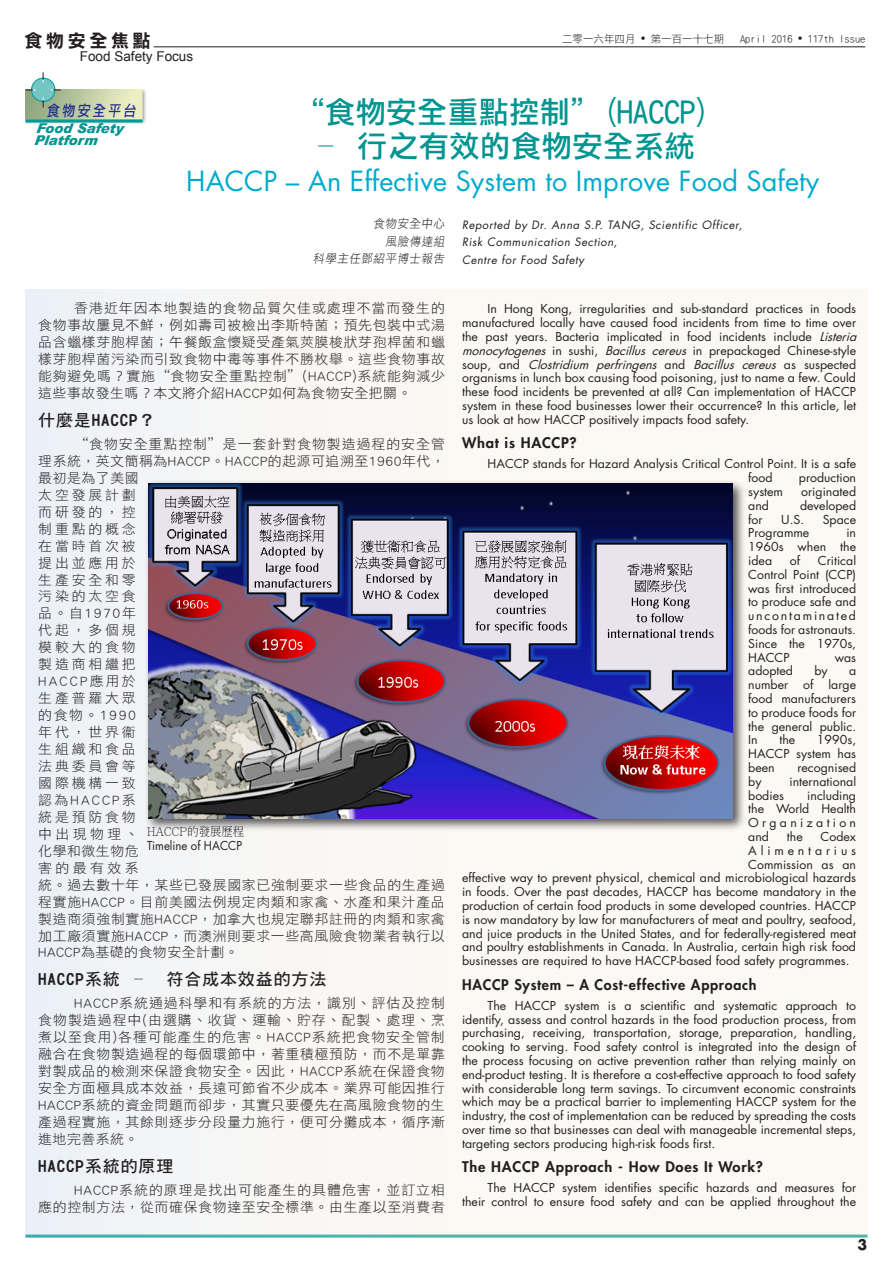
<style>
.page{position:relative;width:893px;height:1263px;background:#fff}
.page>*{position:absolute;margin:0;border:0;box-sizing:border-box;transform-origin:0 0}
.C_title_L{font:30px "DF Li Hei Md WIN BF";letter-spacing:.025em;color:#009590}
.E_title_L{font:27px "Futura";letter-spacing:.005em;color:#00abcd}
.t1{font:18px "DF Li Hei W7 WIN BF";letter-spacing:.2em;color:#231f20}
.C_para_head{font:16.5px "DF Hei Bd HK BF";letter-spacing:.05em;color:#231f20}
.t2{font:15px "DF Li Hei Md WIN BF";color:#24318b;scale:.85 1}
.E_para_head{font:800 14.25px "Futura";letter-spacing:.05em;color:#231f20}
.t3{font:700 14.25px "Futura";color:#231f20}
.C_para_txt{font:13.5px/17px "DF Li Hei W3 WINP BF";letter-spacing:.045em;color:#231f20;text-align:justify}
.C_para_txt-2{font:13.5px/17px "DF Li Hei W3 WINP BF";letter-spacing:.065em;color:#231f20;text-align:right}
.t4{font:italic 900 13.5px "Arial";color:#009590}
.t5{font:13.5px "Arial";color:#231f20}
.E_para_txt{font:12px/13.8px "Futura";color:#231f20;text-align:justify}
.C_reporter{font:12px "DF Hei Lt HK BF";color:#231f20;scale:.95 1}
._6_5英圖註解{font:12px "Futura";color:#231f20;scale:.95 1}
.E_para_txt-2{font:12px "Futura";letter-spacing:.31em;color:#231f20}
._7_5中圖註解{font:300 12px "Adobe Ming Std";color:#231f20;scale:.95 1}
.E_reporter{font:11.25px "Futura";color:#231f20}
.t6{font:10.5px "DF Li Hei W3 WIN BF";color:#231f20}
.s1{font-family:"Arial";font-size:13.5px}
.s2{font-style:italic}
</style>
<div class="page">
<hr style="left:154px;top:47px;width:711px;height:1px;background:#231f20">
<div style="left:26px;top:290px;width:841px;height:947px;background:linear-gradient(to right,#f1f3f7,#fffbf3)"></div>
<div style="left:144px;top:480px;width:602px;height:352px;background:#231f20;opacity:.75"></div>
<img style="left:149px;top:484px;width:584px;height:334px">
<img style="left:26px;top:90px;width:120px;height:34px">
<div style="left:32px;top:78px;width:23px;height:24px;background:#74c5c3;border-radius:50%"></div>
<div style="left:31px;top:78px;width:24px;height:24px;border:1px solid #009c95;border-radius:50%"></div>
<hr style="left:26px;top:120px;width:117px;height:3px;background:#009c95">
<p class="t1" style="left:25px;top:31px;width:127px">食物安全焦點</p>
<p class="t5" style="left:80px;top:47px;width:115px">Food Safety Focus</p>
<p class="t6" style="left:562px;top:33px;width:164px">二零一六年四月 <span class="s1">•</span> 第一百一十七期</p>
<p class="t6" style="left:740px;top:33px;width:127px">April 2016 <span class="s1">•</span> 117th Issue</p>
<p class="t2" style="left:47px;top:103px;width:109px">食物安全平台</p>
<p class="t4" style="left:36px;top:120px;width:89px">Food Safety</p>
<p class="t4" style="left:34px;top:132px;width:67px">Platform</p>
<p class="C_title_L" style="left:294px;top:97px;width:418px">“食物安全重點控制”(HACCP)</p>
<p class="C_title_L" style="left:311px;top:131px;width:385px">– 行之有效的食物安全系統</p>
<p class="E_title_L" style="left:186px;top:163px;width:634px">HACCP – An Effective System to Improve Food Safety</p>
<p class="C_reporter" style="left:373px;top:217px;width:78px">食物安全中心</p>
<p class="C_reporter" style="left:386px;top:235px;width:66px">風險傳達組</p>
<p class="C_reporter" style="left:313px;top:253px;width:141px">科學主任鄧紹平博士報告</p>
<p class="E_reporter" style="left:462px;top:218px;width:284px">Reported by Dr. Anna S.P. TANG, Scientific Officer,</p>
<p class="E_reporter" style="left:462px;top:235px;width:159px">Risk Communication Section,</p>
<p class="E_reporter" style="left:462px;top:253px;width:124px">Centre for Food Safety</p>
<p class="C_para_txt" style="left:38px;top:300px;width:408px;text-indent:36px">香港近年因本地製造的食物品質欠佳或處理不當而發生的食物事故屢見不鮮，例如壽司被檢出李斯特菌；預先包裝中式湯品含蠟樣芽胞桿菌；午餐飯盒懷疑受產氣莢膜梭狀芽孢桿菌和蠟樣芽胞桿菌污染而引致食物中毒等事件不勝枚舉。這些食物事故能夠避免嗎？實施“食物安全重點控制”(HACCP)系統能夠減少這些事故發生嗎？本文將介紹HACCP如何為食物安全把關。</p>
<p class="C_para_head" style="left:38px;top:411px;width:119px">什麼是HACCP？</p>
<p class="C_para_txt" style="left:38px;top:435px;width:408px;text-align:left;text-indent:36px">“食物安全重點控制”是一套針對食物製造過程的安全管理系統，英文簡稱為HACCP。HACCP的起源可追溯至1960年代，最初是為了美國<br>太空發展計劃<br>而研發的，控<br>制重點的概念<br>在當時首次被<br>提出並應用於<br>生產安全和零<br>污染的太空食<br>品。自1970年<br>代起，多個規<br>模較大的食物<br>製造商相繼把<br>HACCP應用於<br>生產普羅大眾<br>的食物。1990<br>年代，世界衞<br>生組織和食品<br>法典委員會等<br>國際機構一致<br>認為HACCP系<br>統是預防食物<br>中出現物理、<br>化學和微生物危<br>害的最有效系<br>統。過去數十年，某些已發展國家已強制要求一些食品的生產過程實施HACCP。目前美國法例規定肉類和家禽、水產和果汁產品製造商須強制實施HACCP，加拿大也規定聯邦註冊的肉類和家禽加工廠須實施HACCP，而澳洲則要求一些高風險食物業者執行以<br>HACCP為基礎的食物安全計劃。</p>
<p class="C_para_head" style="left:38px;top:971px;width:290px">HACCP系統 – 符合成本效益的方法</p>
<p class="C_para_txt" style="left:38px;top:995px;width:408px;text-indent:36px">HACCP系統通過科學和有系統的方法，識別、評估及控制食物製造過程中(由選購、收貨、運輸、貯存、配製、處理、烹煮以至食用)各種可能產生的危害。HACCP系統把食物安全管制融合在食物製造過程的每個環節中，著重積極預防，而不是單靠對製成品的檢測來保證食物安全。因此，HACCP系統在保證食物安全方面極具成本效益，長遠可節省不少成本。業界可能因推行HACCP系統的資金問題而卻步，其實只要優先在高風險食物的生產過程實施，其餘則逐步分段量力施行，便可分攤成本，循序漸進地完善系統。</p>
<p class="C_para_head" style="left:38px;top:1157px;width:137px">HACCP系統的原理</p>
<p class="C_para_txt-2" style="left:38px;top:1181px;width:408px">HACCP系統的原理是找出可能產生的具體危害，並訂立相<br>應的控制方法，從而確保食物達至安全標準。由生產以至消費者</p>
<p class="_7_5中圖註解" style="left:147px;top:825px;width:104px">HACCP的發展歷程</p>
<p class="_6_5英圖註解" style="left:147px;top:838px;width:101px">Timeline of HACCP</p>
<p class="E_para_txt" style="left:462px;top:302px;width:400px;text-align:left;text-indent:26px">In Hong Kong, irregularities and sub-standard practices in foods manufactured locally have caused food incidents from time to time over the past years. Bacteria implicated in food incidents include <span class="s2">Listeria monocytogenes</span> in sushi, <span class="s2">Bacillus cereus</span> in prepackaged Chinese-style s o u p , a n d <span class="s2">Clostridium perfringens</span> a n d <span class="s2">Bacillus cereus</span> a s s u s p e c t e d organisms in lunch box causing food poisoning, just to name a few. Could these food incidents be prevented at all? Can implementation of HACCP system in these food businesses lower their occurrence? In this article, let us look at how HACCP positively impacts food safety.</p>
<p class="E_para_head" style="left:462px;top:434px;width:116px">What is HACCP?</p>
<p class="E_para_txt" style="left:748px;top:457px;width:109px;text-indent:-261px">HACCP stands for Hazard Analysis Critical Control Point. It is a safe food</p>
<p class="E_para_txt" style="left:799px;top:471px;width:59px">production</p>
<p class="E_para_txt" style="left:748px;top:485px;width:36px">system</p>
<p class="E_para_txt" style="left:801px;top:485px;width:56px">originated</p>
<p class="E_para_txt" style="left:748px;top:499px;width:22px">and</p>
<p class="E_para_txt" style="left:800px;top:499px;width:58px">developed</p>
<p class="E_para_txt" style="left:748px;top:512px;width:16px">for</p>
<p class="E_para_txt" style="left:781px;top:512px;width:24px">U.S.</p>
<p class="E_para_txt" style="left:823px;top:512px;width:35px">Space</p>
<p class="E_para_txt" style="left:748px;top:526px;width:63px">Programme</p>
<p class="E_para_txt" style="left:748px;top:526px;width:109px;text-indent:98px">in 1960s when the idea</p>
<p class="E_para_txt" style="left:790px;top:554px;width:12px">of</p>
<p class="E_para_txt" style="left:748px;top:554px;width:109px;text-indent:70px">Critical Control Point (CCP) was first introduced to produce safe and uncontaminated foods for astronauts.<br>Since the 1970s, HACCP</p>
<p class="E_para_txt" style="left:835px;top:650px;width:23px">was</p>
<p class="E_para_txt" style="left:748px;top:664px;width:46px">adopted</p>
<p class="E_para_txt" style="left:814px;top:664px;width:15px">by</p>
<p class="E_para_txt" style="left:748px;top:664px;width:109px;text-indent:101px">a number of large food manufacturers to produce foods for the general public.<br>In</p>
<p class="E_para_txt" style="left:779px;top:733px;width:17px">the</p>
<p class="E_para_txt" style="left:748px;top:733px;width:109px;text-indent:69px">1990s, HACCP system has been</p>
<p class="E_para_txt" style="left:797px;top:761px;width:60px">recognised</p>
<p class="E_para_txt" style="left:748px;top:775px;width:15px">by</p>
<p class="E_para_txt" style="left:789px;top:775px;width:68px">international</p>
<p class="E_para_txt" style="left:748px;top:788px;width:37px">bodies</p>
<p class="E_para_txt" style="left:748px;top:788px;width:109px;text-indent:59px">including the World Health Organization and</p>
<p class="E_para_txt" style="left:787px;top:830px;width:17px">the</p>
<p class="E_para_txt" style="left:821px;top:830px;width:37px">Codex</p>
<p class="E_para_txt-2" style="left:748px;top:843px;width:109px">Alimentarius</p>
<p class="E_para_txt" style="left:748px;top:857px;width:109px">Commission as an</p>
<p class="E_para_txt" style="left:462px;top:871px;width:396px">effective way to prevent physical, chemical and microbiological hazards</p>
<p class="E_para_txt" style="left:462px;top:885px;width:396px">in foods. Over the past decades, HACCP has become mandatory in the</p>
<p class="E_para_txt" style="left:462px;top:899px;width:396px">production of certain food products in some developed countries. HACCP</p>
<p class="E_para_txt" style="left:462px;top:913px;width:396px">is now mandatory by law for manufacturers of meat and poultry, seafood,</p>
<p class="E_para_txt" style="left:462px;top:926px;width:396px">and juice products in the United States, and for federally-registered meat</p>
<p class="E_para_txt" style="left:462px;top:940px;width:395px">and poultry establishments in Canada. In Australia, certain high risk food</p>
<p class="E_para_txt" style="left:462px;top:954px;width:389px">businesses are required to have HACCP-based food safety programmes.</p>
<p class="E_para_head" style="left:462px;top:975px;width:296px">HACCP System – A Cost-effective Approach</p>
<p class="E_para_txt" style="left:462px;top:999px;width:396px;text-indent:26px">The HACCP system is a scientific and systematic approach to identify, assess and control hazards in the food production process, from purchasing, receiving, transportation, storage, preparation, handling, cooking to serving. Food safety control is integrated into the design of the process focusing on active prevention rather than relying mainly on end-product testing. It is therefore a cost-effective approach to food safety with considerable long term savings. To circumvent economic constraints which may be a practical barrier to implementing HACCP system for the industry, the cost of implementation can be reduced by spreading the costs over time so that businesses can deal with manageable incremental steps, targeting sectors producing high-risk foods first.</p>
<p class="E_para_head" style="left:462px;top:1158px;width:302px">The HACCP Approach - How Does It Work?</p>
<p class="E_para_txt" style="left:462px;top:1181px;width:396px;text-align:right">The HACCP system identifies specific hazards and measures for their control to ensure food safety and can be applied throughout the</p>
<p class="t3" style="left:858px;top:1235px;width:11px">3</p>
</div>
